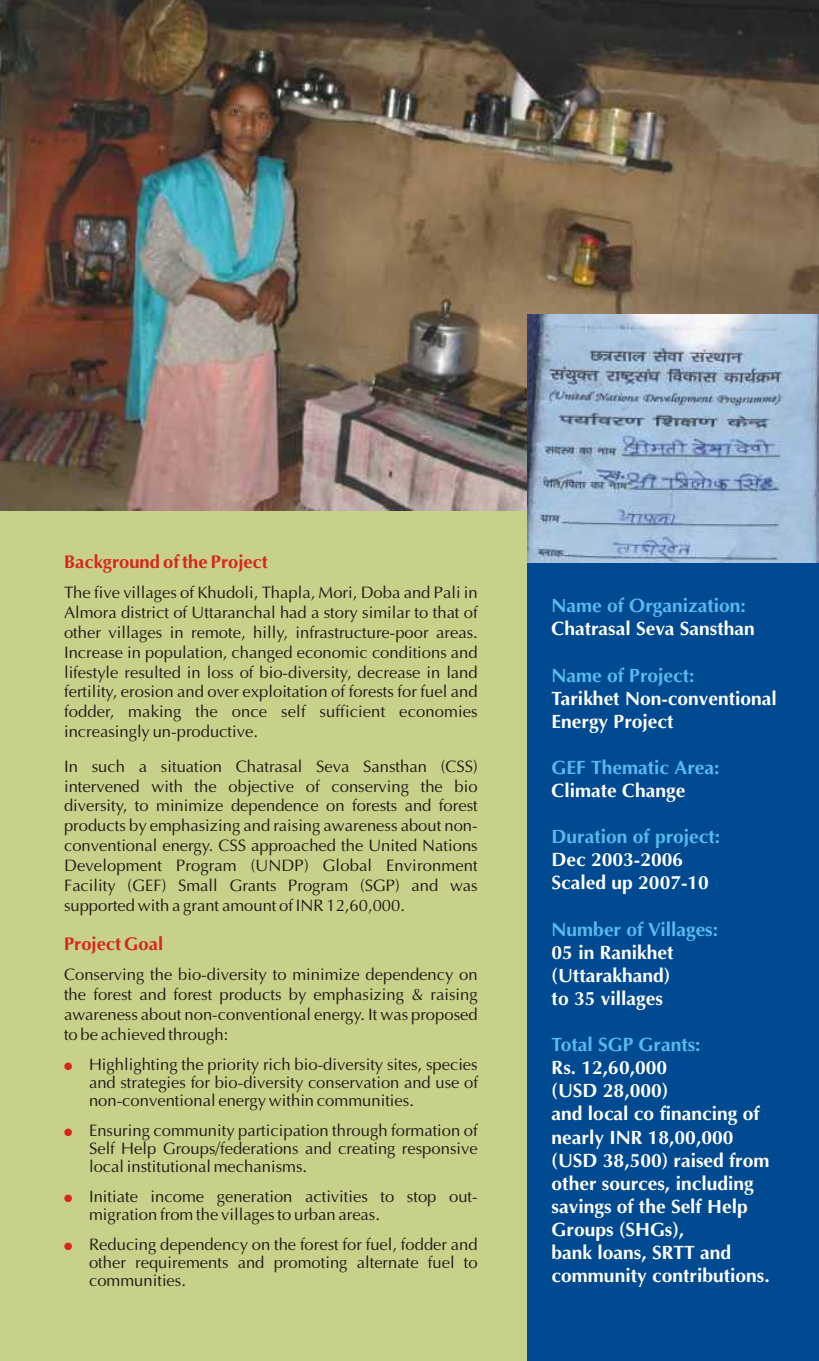
<style>
.page{position:relative;width:819px;height:1361px;background:#c7d18a}
.page>*{position:absolute;margin:0;border:0;box-sizing:border-box;transform-origin:0 0}
.t1{font:700 19.25px/23.1px "Optima";color:#fff}
.t2{font:700 19.25px "Optima";color:#57baed}
.t3{font:700 18.38px "Optima";color:#d9261c}
.t4{font:16.62px/19.9px "Optima";color:#1f1a17;text-align:justify}
.t5{font:10.5px "Zapf Dingbats";color:#d9261c}
</style>
<div class="page">
<div style="left:528px;top:295px;width:291px;height:1066px;background:#004a91"></div>
<img style="left:0;top:0;width:819px;height:510px">
<img style="left:528px;top:314px;width:291px;height:248px">
<p class="t3" style="left:64px;top:554px;width:205px">Background of the Project</p>
<p class="t4" style="left:64px;top:584px;width:415px">The five villages of Khudoli, Thapla, Mori, Doba and Pali in Almora district of Uttaranchal had a story similar to that of other villages in remote, hilly, infrastructure-poor areas.<br>Increase in population, changed economic conditions and lifestyle resulted in loss of bio-diversity, decrease in land fertility, erosion and over exploitation of forests for fuel and fodder, making the once self sufficient economies increasingly un-productive.</p>
<p class="t4" style="left:64px;top:758px;width:415px">In such a situation Chatrasal Seva Sansthan (CSS) intervened with the objective of conserving the bio diversity, to minimize dependence on forests and forest products by emphasizing and raising awareness about non&shy;conventional energy. CSS approached the United Nations Development Program (UNDP) Global Environment Facility (GEF) Small Grants Program (SGP) and was supported with a grant amount of INR 12,60,000.</p>
<p class="t3" style="left:64px;top:936px;width:101px">Project Goal</p>
<p class="t4" style="left:64px;top:966px;width:415px">Conserving the bio-diversity to minimize dependency on the forest and forest products by emphasizing &amp; raising awareness about non-conventional energy. It was proposed to be achieved through:</p>
<p class="t4" style="left:89px;top:1057px;width:390px;line-height:17.8px">Highlighting the priority rich bio-diversity sites, species and strategies for bio-diversity conservation and use of non-conventional energy within communities.</p>
<p class="t4" style="left:89px;top:1123px;width:390px;line-height:17.8px">Ensuring community participation through formation of Self Help Groups/federations and creating responsive local institutional mechanisms.</p>
<p class="t4" style="left:89px;top:1189px;width:390px;line-height:17.8px">Initiate income generation activities to stop out&shy;migration from the villages to urban areas.</p>
<p class="t4" style="left:89px;top:1237px;width:390px;line-height:17.8px">Reducing dependency on the forest for fuel, fodder and other requirements and promoting alternate fuel to communities.</p>
<p class="t5" style="left:64px;top:1061px;width:51px">●</p>
<p class="t5" style="left:64px;top:1127px;width:51px">●</p>
<p class="t5" style="left:64px;top:1193px;width:51px">●</p>
<p class="t5" style="left:64px;top:1241px;width:51px">●</p>
<p class="t2" style="left:552px;top:598px;width:196px">Name of Organization:</p>
<p class="t1" style="left:552px;top:619px;width:205px">Chatrasal Seva Sansthan</p>
<p class="t2" style="left:552px;top:667px;width:144px">Name of Project:</p>
<p class="t1" style="left:552px;top:688px;width:227px">Tarikhet Non-conventional<br>Energy Project</p>
<p class="t2" style="left:552px;top:760px;width:169px">GEF Thematic Area:</p>
<p class="t1" style="left:552px;top:781px;width:135px">Climate Change</p>
<p class="t2" style="left:552px;top:829px;width:170px">Duration of project:</p>
<p class="t1" style="left:552px;top:850px;width:159px">Dec 2003-2006<br>Scaled up 2007-10</p>
<p class="t2" style="left:552px;top:921px;width:168px">Number of Villages:</p>
<p class="t1" style="left:552px;top:942px;width:123px">05 in Ranikhet (Uttarakhand) to 35 villages</p>
<p class="t2" style="left:552px;top:1037px;width:151px">Total SGP Grants:</p>
<p class="t1" style="left:552px;top:1058px;width:220px">Rs. 12,60,000<br>(USD 28,000)<br>and local co financing of nearly INR 18,00,000 (USD 38,500) raised from other sources, including savings of the Self Help<br>Groups (SHGs),<br>bank loans, SRTT and community contributions.</p>
</div>
